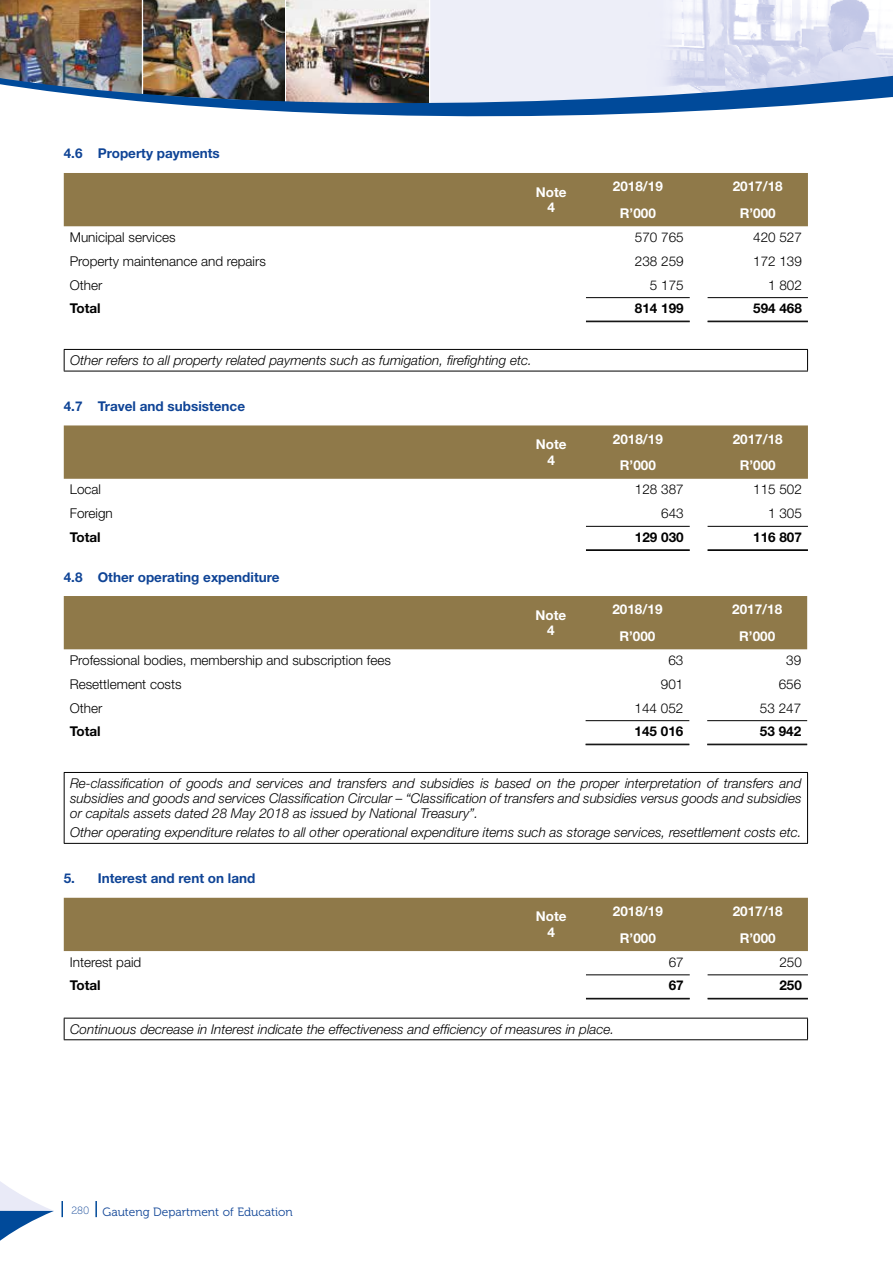
<style>
.page{position:relative;width:893px;height:1263px;background:#fff}
.page>*{position:absolute;margin:0;border:0;box-sizing:border-box;transform-origin:0 0}
.t1{font:italic 300 13.5px/15px "Helvetica Neue LT Std";color:#000;text-align:justify}
.t2{font:300 13.5px "Helvetica Neue LT Std";color:#000}
.t3{font:700 13.5px/15.8px "Helvetica Neue LT Std";color:#fff;text-align:center}
.t4{font:700 13.5px "Helvetica Neue LT Std";color:#0f4496}
.t5{font:700 13.5px "Helvetica Neue LT Std";color:#000}
.t6{font:12px "Museo 300";color:#0f4496}
.t7{font:12px "Museo 300";letter-spacing:.03em;color:#004a9a}
.s1{font-family:"Museo 700";color:#8f7949}
</style>
<div class="page">
<img style="left:143px;top:0;width:142px;height:74px">
<img style="left:287px;top:0;width:142px;height:74px">
<svg style="left:430px;top:0;width:463px;height:74px;background:#e7e8f5"></svg>
<img style="left:0;top:0;width:142px;height:74px">
<img style="left:0;top:74px;width:893px;height:43px">
<svg style="left:0;top:1181px;width:54px;height:60px"></svg>
<svg style="left:61px;top:1201px;width:2px;height:16px"></svg>
<svg style="left:95px;top:1201px;width:2px;height:16px"></svg>
<div style="left:64px;top:173px;width:744px;height:53px;background:#8f7949"></div>
<hr style="left:586px;top:297px;width:104px;height:1px;background:#000">
<hr style="left:586px;top:321px;width:104px;height:1px;background:#000">
<hr style="left:708px;top:297px;width:100px;height:1px;background:#000">
<hr style="left:708px;top:321px;width:100px;height:1px;background:#000">
<hr style="left:64px;top:349px;width:744px;height:1px;background:#000">
<svg style="left:64px;top:350px;width:1px;height:21px"></svg>
<svg style="left:807px;top:350px;width:1px;height:21px"></svg>
<hr style="left:64px;top:371px;width:744px;height:1px;background:#000">
<div style="left:64px;top:425px;width:744px;height:54px;background:#8f7949"></div>
<hr style="left:586px;top:526px;width:104px;height:1px;background:#000">
<hr style="left:586px;top:549px;width:104px;height:1px;background:#000">
<hr style="left:586px;top:550px;width:104px;height:1px;background:#000">
<hr style="left:708px;top:526px;width:100px;height:1px;background:#000">
<hr style="left:708px;top:549px;width:100px;height:1px;background:#000">
<hr style="left:708px;top:550px;width:100px;height:1px;background:#000">
<div style="left:64px;top:596px;width:743px;height:53px;background:#8f7949"></div>
<hr style="left:586px;top:720px;width:103px;height:1px;background:#000">
<hr style="left:586px;top:744px;width:103px;height:1px;background:#000">
<hr style="left:707px;top:720px;width:100px;height:1px;background:#000">
<hr style="left:707px;top:744px;width:100px;height:1px;background:#000">
<hr style="left:64px;top:772px;width:744px;height:1px;background:#000">
<hr style="left:64px;top:773px;width:1px;height:70px;background:#000">
<hr style="left:807px;top:773px;width:1px;height:70px;background:#000">
<hr style="left:64px;top:843px;width:744px;height:1px;background:#000">
<div style="left:64px;top:898px;width:744px;height:53px;background:#8f7949"></div>
<hr style="left:586px;top:974px;width:104px;height:1px;background:#000">
<hr style="left:586px;top:998px;width:104px;height:1px;background:#000">
<hr style="left:586px;top:999px;width:104px;height:1px;background:#000">
<hr style="left:708px;top:974px;width:100px;height:1px;background:#000">
<hr style="left:708px;top:998px;width:100px;height:1px;background:#000">
<hr style="left:708px;top:999px;width:100px;height:1px;background:#000">
<hr style="left:64px;top:1018px;width:744px;height:1px;background:#000">
<svg style="left:64px;top:1018px;width:1px;height:21px"></svg>
<svg style="left:807px;top:1018px;width:1px;height:21px"></svg>
<hr style="left:64px;top:1039px;width:744px;height:1px;background:#000">
<p class="t4" style="left:64px;top:145px;width:158px">4.6 Property payments</p>
<p class="t3" style="left:536px;top:184px;width:32px">Note<br>4</p>
<p class="t3" style="left:613px;top:178px;width:52px">2018/19</p>
<p class="t3" style="left:733px;top:178px;width:52px">2017/18</p>
<p class="t3" style="left:620px;top:205px;width:38px">R’000</p>
<p class="t3" style="left:740px;top:205px;width:38px">R’000</p>
<p class="t2" style="left:70px;top:229px;width:107px">Municipal services</p>
<p class="t2" style="left:635px;top:229px;width:50px">570 765</p>
<p class="t2" style="left:753px;top:229px;width:50px">420 527</p>
<p class="t2" style="left:70px;top:253px;width:198px">Property maintenance and repairs</p>
<p class="t2" style="left:635px;top:253px;width:50px">238 259</p>
<p class="t2" style="left:753px;top:253px;width:50px">172 139</p>
<p class="t2" style="left:70px;top:276px;width:34px">Other</p>
<p class="t2" style="left:650px;top:276px;width:35px">5 175</p>
<p class="t2" style="left:768px;top:276px;width:35px">1 802</p>
<p class="t5" style="left:70px;top:300px;width:32px">Total</p>
<p class="t5" style="left:635px;top:300px;width:50px">814 199</p>
<p class="t5" style="left:753px;top:300px;width:50px">594 468</p>
<p class="t1" style="left:70px;top:353px;width:463px">Other refers to all property related payments such as fumigation, firefighting etc.</p>
<p class="t4" style="left:64px;top:398px;width:183px">4.7 Travel and subsistence</p>
<p class="t3" style="left:536px;top:436px;width:32px">Note<br>4</p>
<p class="t3" style="left:613px;top:431px;width:52px">2018/19</p>
<p class="t3" style="left:733px;top:431px;width:52px">2017/18</p>
<p class="t3" style="left:620px;top:457px;width:38px">R’000</p>
<p class="t3" style="left:740px;top:457px;width:38px">R’000</p>
<p class="t2" style="left:70px;top:481px;width:33px">Local</p>
<p class="t2" style="left:635px;top:481px;width:50px">128 387</p>
<p class="t2" style="left:753px;top:481px;width:50px">115 502</p>
<p class="t2" style="left:70px;top:505px;width:45px">Foreign</p>
<p class="t2" style="left:661px;top:505px;width:24px">643</p>
<p class="t2" style="left:768px;top:505px;width:35px">1 305</p>
<p class="t5" style="left:70px;top:529px;width:32px">Total</p>
<p class="t5" style="left:635px;top:529px;width:50px">129 030</p>
<p class="t5" style="left:753px;top:529px;width:50px">116 807</p>
<p class="t4" style="left:64px;top:568px;width:217px">4.8 Other operating expenditure</p>
<p class="t3" style="left:536px;top:607px;width:32px">Note<br>4</p>
<p class="t3" style="left:612px;top:601px;width:52px">2018/19</p>
<p class="t3" style="left:732px;top:601px;width:52px">2017/18</p>
<p class="t3" style="left:619px;top:628px;width:38px">R’000</p>
<p class="t3" style="left:739px;top:628px;width:38px">R’000</p>
<p class="t2" style="left:70px;top:652px;width:323px">Professional bodies, membership and subscription fees</p>
<p class="t2" style="left:668px;top:652px;width:17px">63</p>
<p class="t2" style="left:786px;top:652px;width:17px">39</p>
<p class="t2" style="left:70px;top:676px;width:113px">Resettlement costs</p>
<p class="t2" style="left:661px;top:676px;width:24px">901</p>
<p class="t2" style="left:779px;top:676px;width:24px">656</p>
<p class="t2" style="left:70px;top:699px;width:34px">Other</p>
<p class="t2" style="left:635px;top:699px;width:50px">144 052</p>
<p class="t2" style="left:760px;top:699px;width:43px">53 247</p>
<p class="t5" style="left:70px;top:723px;width:32px">Total</p>
<p class="t5" style="left:635px;top:723px;width:50px">145 016</p>
<p class="t5" style="left:760px;top:723px;width:43px">53 942</p>
<p class="t1" style="left:70px;top:776px;width:733px">Re-classification of goods and services and transfers and subsidies is based on the proper interpretation of transfers and subsidies and goods and services Classification Circular – “Classification of transfers and subsidies versus goods and subsidies or capitals assets dated 28 May 2018 as issued by National Treasury”.</p>
<p class="t1" style="left:70px;top:825px;width:733px">Other operating expenditure relates to all other operational expenditure items such as storage services, resettlement costs etc.</p>
<p class="t4" style="left:64px;top:870px;width:193px">5. Interest and rent on land</p>
<p class="t3" style="left:536px;top:908px;width:32px">Note<br>4</p>
<p class="t3" style="left:613px;top:903px;width:52px">2018/19</p>
<p class="t3" style="left:733px;top:903px;width:52px">2017/18</p>
<p class="t3" style="left:620px;top:929px;width:38px">R’000</p>
<p class="t3" style="left:740px;top:929px;width:38px">R’000</p>
<p class="t2" style="left:70px;top:954px;width:73px">Interest paid</p>
<p class="t2" style="left:669px;top:954px;width:17px">67</p>
<p class="t2" style="left:779px;top:954px;width:24px">250</p>
<p class="t5" style="left:70px;top:977px;width:32px">Total</p>
<p class="t5" style="left:669px;top:977px;width:17px">67</p>
<p class="t5" style="left:779px;top:977px;width:24px">250</p>
<p class="t1" style="left:70px;top:1021px;width:546px">Continuous decrease in Interest indicate the effectiveness and efficiency of measures in place.</p>
<p class="t6" style="left:71px;top:1205px;width:223px"><sup>280</sup> Gauteng Department of Education</p>
<p class="t7" style="left:103px;top:1207px;width:215px">Annual Performance Plan <span class="s1">2019/2020</span></p>
</div>
